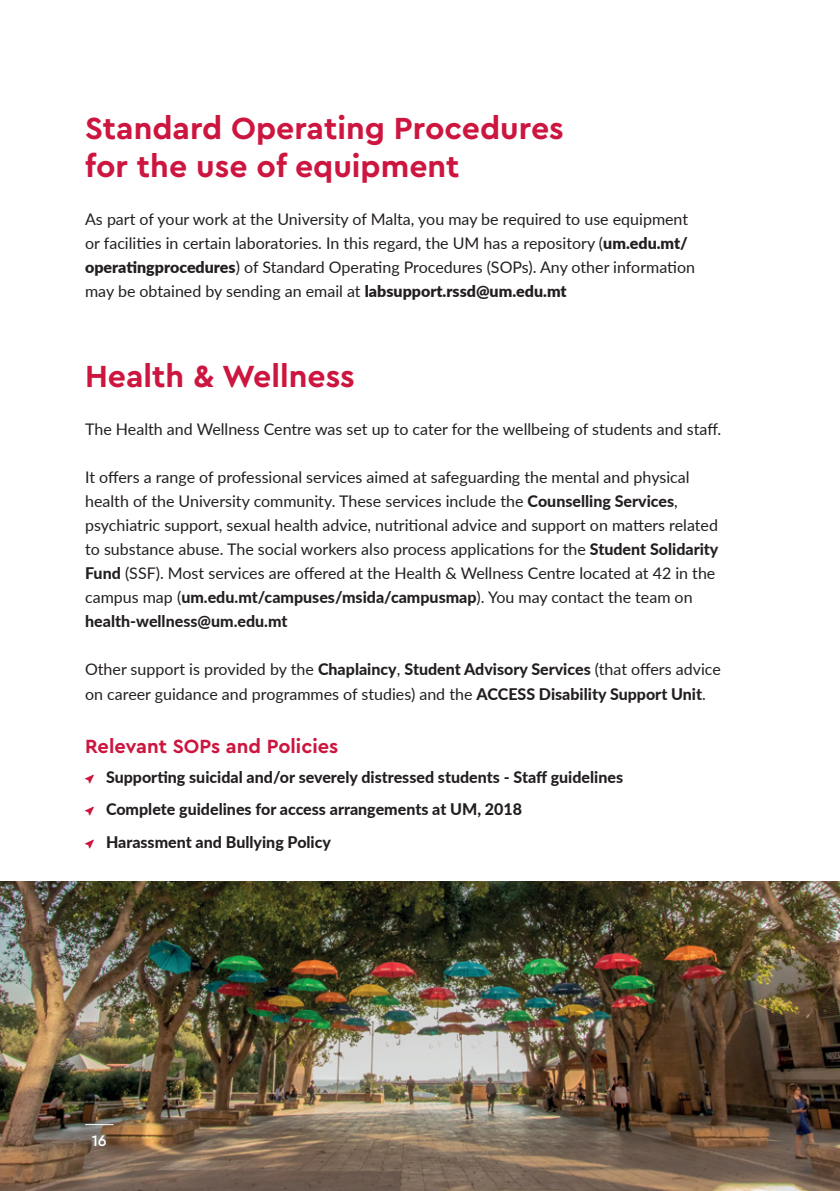
<style>
.page{position:relative;width:840px;height:1191px;background:#fff}
.page>*{position:absolute;margin:0;border:0;box-sizing:border-box;transform-origin:0 0}
.t1{font:700 32px/38px "Cera PRO";color:#cd163f}
.t2{font:700 20px "Cera PRO";color:#cd163f}
.t3{font:16px/24px "Lato";color:#231f20}
.t4{font:800 16px/32.6px "Lato";color:#231f20}
.t5{font:500 16px "Cera PRO";color:#fff}
.s1{font-weight:900}
.s2{font-weight:800}
</style>
<div class="page">
<img style="left:0;top:882px;width:839px;height:309px">
<svg style="left:85px;top:1124px;width:28px;height:1px"></svg>
<h1 class="t1" style="left:85px;top:108px;width:480px">Standard Operating Procedures for the use of equipment</h1>
<p class="t3" style="left:85px;top:207px;width:611px">As part of your work at the University of Malta, you may be required to use equipment or facilities in certain laboratories. In this regard, the UM has a repository (<span class="s1">um.edu.mt/ operatingprocedures</span>) of Standard Operating Procedures (SOPs). Any other information may be obtained by sending an email at <span class="s1">labsupport.rssd@um.edu.mt</span></p>
<h1 class="t1" style="left:85px;top:356px;width:271px">Health &amp; Wellness</h1>
<p class="t3" style="left:85px;top:417px;width:637px">The Health and Wellness Centre was set up to cater for the wellbeing of students and staff.</p>
<p class="t3" style="left:85px;top:465px;width:634px">It offers a range of professional services aimed at safeguarding the mental and physical health of the University community. These services include the <span class="s2">Counselling Services</span>, psychiatric support, sexual health advice, nutritional advice and support on matters related to substance abuse. The social workers also process applications for the <span class="s2">Student Solidarity Fund</span> (SSF). Most services are offered at the Health &amp; Wellness Centre located at 42 in the campus map (<span class="s2">um.edu.mt/campuses/msida/campusmap</span>). You may contact the team on <span class="s2">health-wellness@um.edu.mt</span></p>
<p class="t3" style="left:85px;top:657px;width:636px">Other support is provided by the <span class="s2">Chaplaincy</span>, <span class="s2">Student Advisory Services</span> (that offers advice on career guidance and programmes of studies) and the <span class="s2">ACCESS Disability Support Unit</span>.</p>
<p class="t2" style="left:85px;top:733px;width:254px">Relevant SOPs and Policies</p>
<p class="t4" style="left:106px;top:760px;width:518px">Supporting suicidal and/or severely distressed students - Staff guidelines<br>Complete guidelines for access arrangements at UM, 2018<br>Harassment and Bullying Policy</p>
<p class="t5" style="left:92px;top:1129px;width:17px">16</p>
</div>
